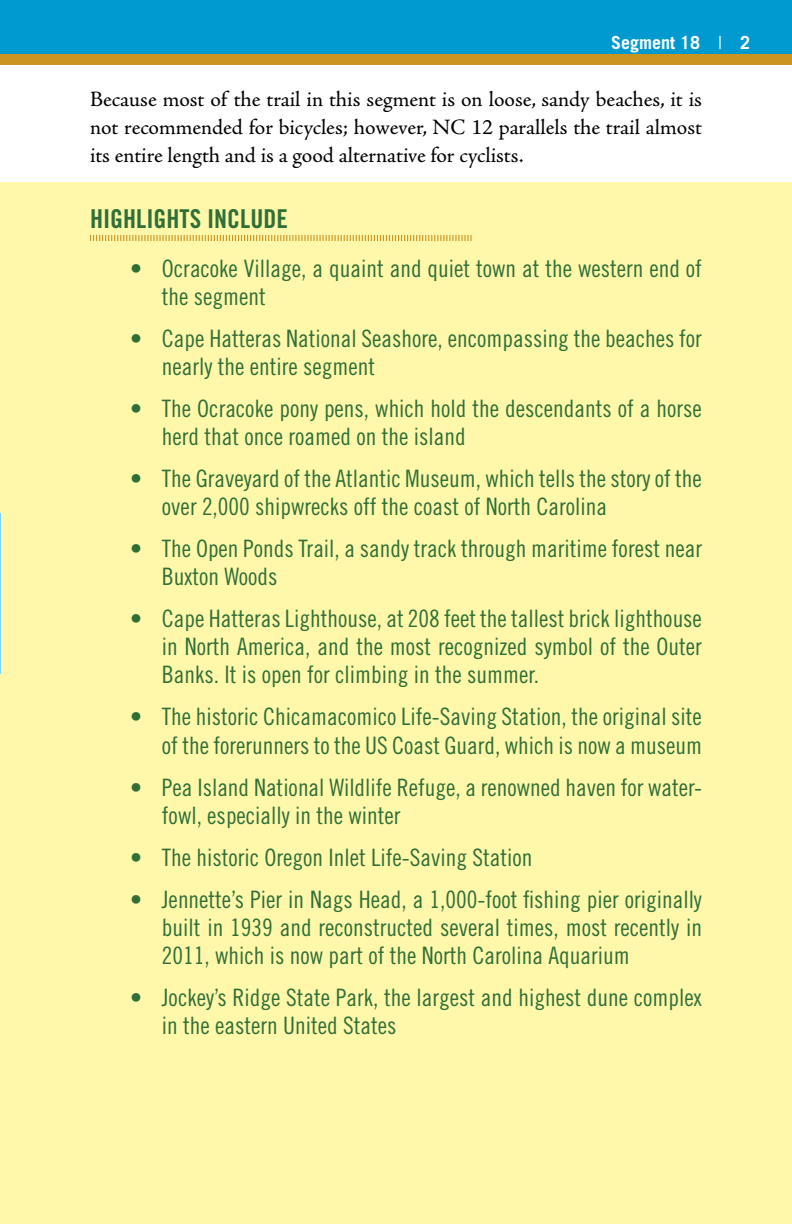
<style>
.page{position:relative;width:792px;height:1224px;background:#fff}
.page>*{position:absolute;margin:0;border:0;box-sizing:border-box;transform-origin:0 0}
.t1{font:26px "Trade Gothic LT Std Bd Cn 20";color:#306f37}
.t2{font:24px/28px "Trade Gothic LT Std Cn 18";color:#306f37}
.t3{font:22px/28px "Adobe Jenson Pro";letter-spacing:-.005em;color:#000;text-align:justify}
.t4{font:700 18px "Trade Gothic LT Std";color:#fff}
.s1{font-family:"Trade Gothic LT Std Cn 18";font-weight:400}
</style>
<div class="page">
<div style="left:0;top:182px;width:792px;height:1042px;background:#fff8aa"></div>
<div style="left:0;top:0;width:792px;height:62px;background:#009ad0"></div>
<div style="left:0;top:55px;width:792px;height:10px;background:#cb9421"></div>
<svg style="left:90px;top:235px;width:382px;height:6px"></svg>
<p class="t4" style="left:611px;top:32px;width:141px">Segment 18 <span class="s1">|</span> 2</p>
<p class="t3" style="left:90px;top:85px;width:614px">Because most of the trail in this segment is on loose, sandy beaches, it is not recommended for bicycles; however, NC 12 parallels the trail almost its entire length and is a good alternative for cyclists.</p>
<p class="t1" style="left:90px;top:203px;width:199px">HIGHLIGHTS INCLUDE</p>
<p class="t2" style="left:162px;top:255px;width:542px;text-indent:-32px">• Ocracoke Village, a quaint and quiet town at the western end of the segment</p>
<p class="t2" style="left:162px;top:325px;width:541px;text-indent:-32px">• Cape Hatteras National Seashore, encompassing the beaches for nearly the entire segment</p>
<p class="t2" style="left:162px;top:395px;width:542px;text-indent:-32px">• The Ocracoke pony pens, which hold the descendants of a horse herd that once roamed on the island</p>
<p class="t2" style="left:162px;top:465px;width:541px;text-indent:-32px">• The Graveyard of the Atlantic Museum, which tells the story of the over 2,000 shipwrecks off the coast of North Carolina</p>
<p class="t2" style="left:162px;top:535px;width:542px;text-indent:-32px">• The Open Ponds Trail, a sandy track through maritime forest near<br>Buxton Woods</p>
<p class="t2" style="left:162px;top:605px;width:542px;text-align:justify;text-indent:-32px">• Cape Hatteras Lighthouse, at 208 feet the tallest brick lighthouse in North America, and the most recognized symbol of the Outer Banks. It is open for climbing in the summer.</p>
<p class="t2" style="left:130px;top:703px;width:574px;text-align:right">• The historic Chicamacomico Life-Saving Station, the original site of the forerunners to the US Coast Guard, which is now a museum</p>
<p class="t2" style="left:162px;top:773px;width:541px;text-indent:-32px">• Pea Island National Wildlife Refuge, a renowned haven for water&shy;fowl, especially in the winter</p>
<p class="t2" style="left:130px;top:843px;width:404px">• The historic Oregon Inlet Life-Saving Station</p>
<p class="t2" style="left:162px;top:885px;width:542px;text-align:justify;text-indent:-32px">• Jennette’s Pier in Nags Head, a 1,000-foot fishing pier originally built in 1939 and reconstructed several times, most recently in 2011, which is now part of the North Carolina Aquarium</p>
<p class="t2" style="left:162px;top:983px;width:541px;text-indent:-32px">• Jockey’s Ridge State Park, the largest and highest dune complex in the eastern United States</p>
</div>
